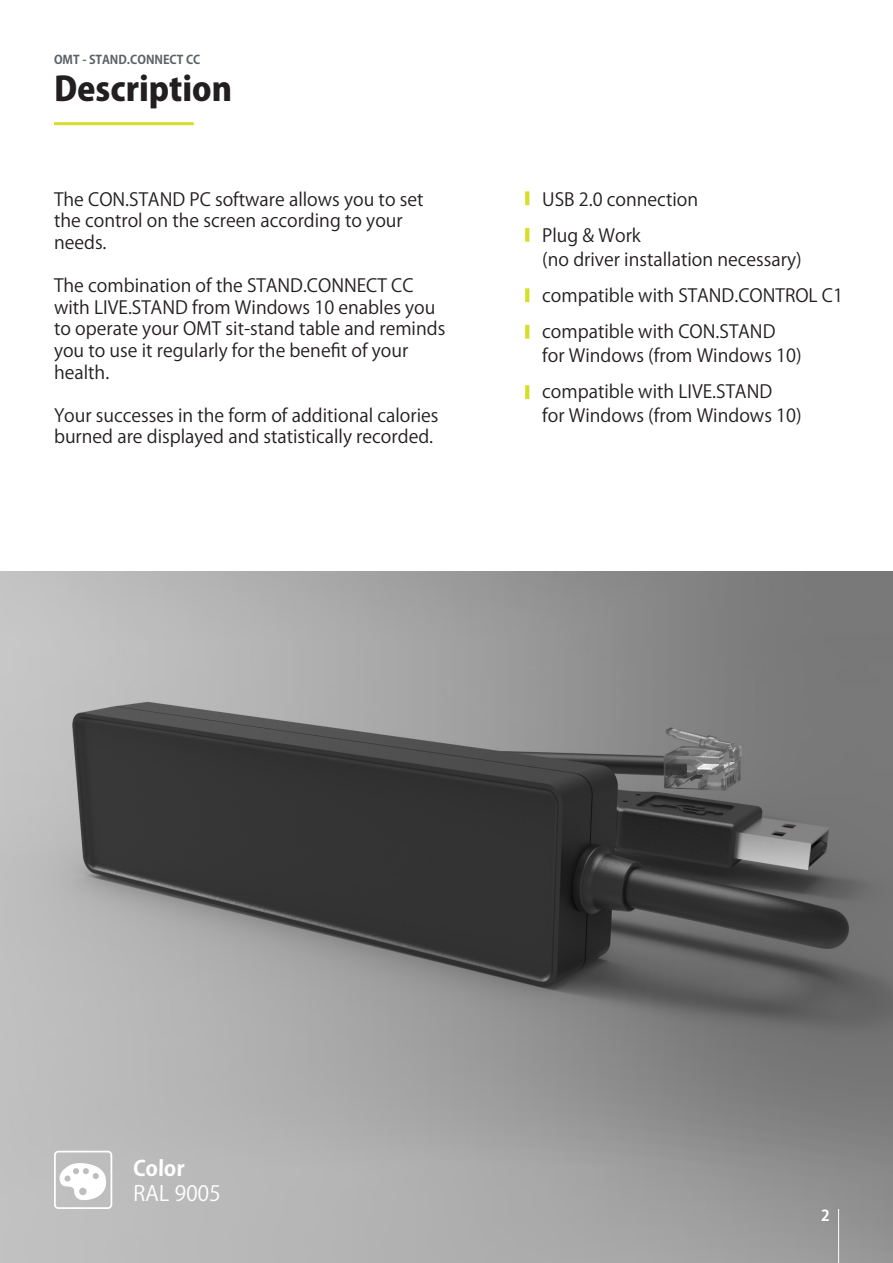
<style>
.page{position:relative;width:893px;height:1263px;background:#fff}
.page>*{position:absolute;margin:0;border:0;box-sizing:border-box;transform-origin:0 0}
.t1{font:800 33px "Koz Go Pr 6 N";color:#231f20}
.t2{font:21px/25.2px "Koz Go Pr 6 N";color:#fff}
.t3{font:18px/21.6px "Koz Go Pr 6 N";color:#231f20}
.t4{font:700 15px "Koz Go Pr 6 N";color:#fff}
.t5{font:700 12px "Koz Go Pr 6 N";color:#5c6165}
.s1{font-weight:700}
</style>
<div class="page">
<img style="left:0;top:572px;width:893px;height:691px">
<hr style="left:838px;top:1209px;width:1px;height:54px;background:#fff">
<hr style="left:54px;top:122px;width:140px;height:3px;background:#d6df26">
<svg style="left:525px;top:191px;width:4px;height:14px"></svg>
<svg style="left:525px;top:288px;width:4px;height:14px"></svg>
<svg style="left:525px;top:385px;width:4px;height:14px"></svg>
<svg style="left:525px;top:228px;width:4px;height:14px"></svg>
<svg style="left:525px;top:325px;width:4px;height:14px"></svg>
<svg style="left:54px;top:1151px;width:58px;height:58px"></svg>
<p class="t5" style="left:54px;top:52px;width:148px">OMT - STAND.CONNECT CC</p>
<p class="t1" style="left:54px;top:70px;width:180px">Description</p>
<p class="t3" style="left:54px;top:189px;width:371px">The CON.STAND PC software allows you to set the control on the screen according to your needs.</p>
<p class="t3" style="left:54px;top:275px;width:393px">The combination of the STAND.CONNECT CC with LIVE.STAND from Windows 10 enables you to operate your OMT sit-stand table and reminds you to use it regularly for the benefit of your health.</p>
<p class="t3" style="left:54px;top:405px;width:386px">Your successes in the form of additional calories burned are displayed and statistically recorded.</p>
<p class="t3" style="left:542px;top:189px;width:157px">USB 2.0 connection</p>
<p class="t3" style="left:542px;top:225px;width:100px">Plug &amp; Work</p>
<p class="t3" style="left:542px;top:242px;width:302px;line-height:36px">(no driver installation necessary) compatible with STAND.CONTROL C1</p>
<p class="t3" style="left:542px;top:320px;width:261px;line-height:24px">compatible with CON.STAND for Windows (from Windows 10)</p>
<p class="t3" style="left:542px;top:380px;width:261px;line-height:24px">compatible with LIVE.STAND<br>for Windows (from Windows 10)</p>
<p class="t2" style="left:133px;top:1156px;width:90px"><span class="s1">Color<br></span>RAL 9005</p>
<p class="t4" style="left:821px;top:1207px;width:10px">2</p>
</div>
